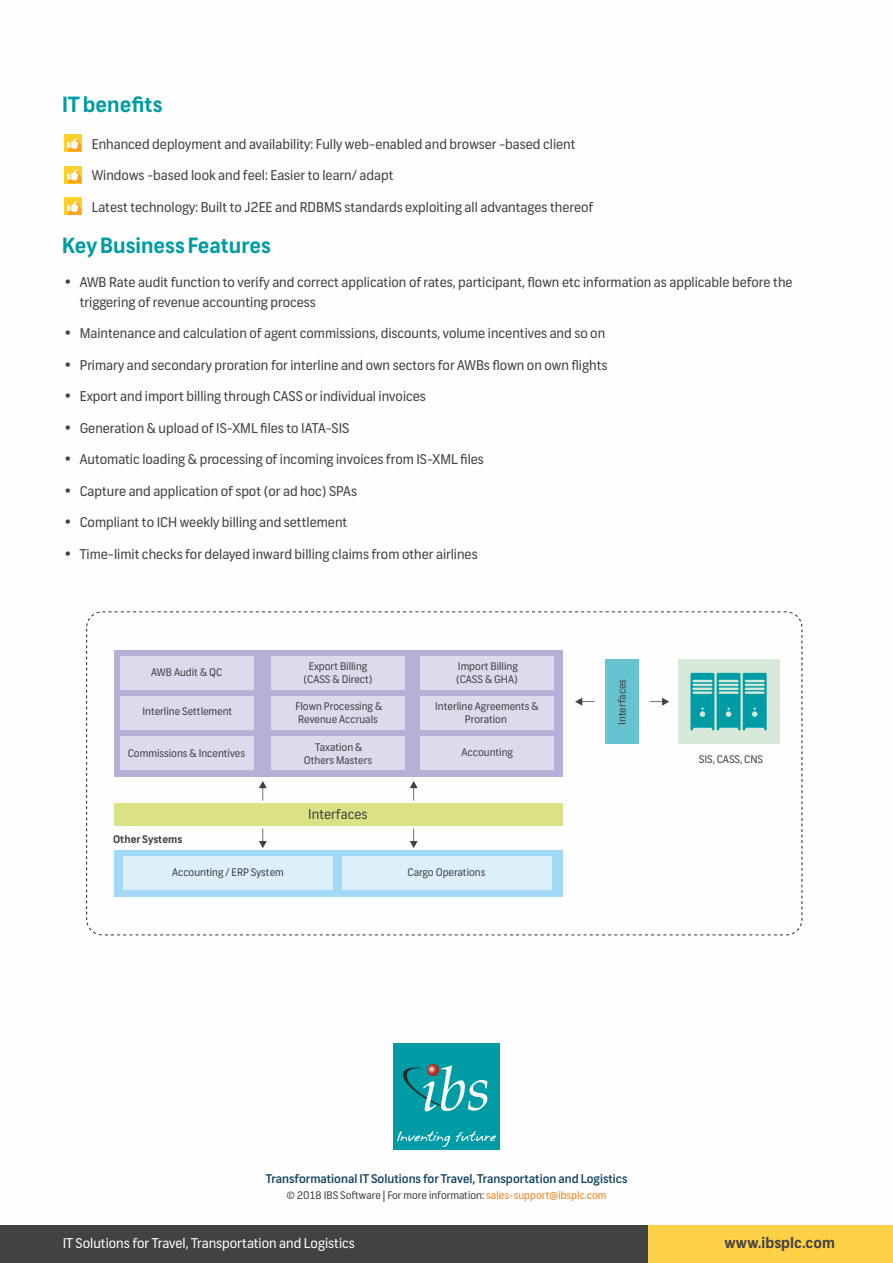
<style>
.page{position:relative;width:893px;height:1263px;background:#fff}
.page>*{position:absolute;margin:0;border:0;box-sizing:border-box;transform-origin:0 0}
.t1{font:700 21px "Frank";color:#009ca5}
.t2{font:700 14.7px "Frank";color:#434242}
.t3{font:13.5px/19.5px "Frank";color:#434242}
.t4{font:13.5px "Frank";color:#fefefe}
.t5{font:500 12px "Frank";color:#0f415e}
.t6{font:10.5px/13px "Frank";color:#434242;text-align:center}
.t7{font:700 10.5px "Frank";color:#434242}
.s1{color:#2b2a29}
.s2{color:#ef7f1a}
</style>
<div class="page">
<div style="left:64px;top:135px;width:17px;height:17px;background:#fed029"></div>
<svg style="left:67px;top:138px;width:14px;height:14px"></svg>
<div style="left:64px;top:166px;width:17px;height:17px;background:#fed029"></div>
<svg style="left:67px;top:169px;width:14px;height:14px"></svg>
<div style="left:64px;top:198px;width:17px;height:17px;background:#fed029"></div>
<svg style="left:67px;top:201px;width:14px;height:14px"></svg>
<div style="left:114px;top:650px;width:448px;height:126px;background:#b7afd7"></div>
<div style="left:120px;top:656px;width:134px;height:34px;background:#dedaee"></div>
<div style="left:271px;top:656px;width:134px;height:34px;background:#dedaee"></div>
<div style="left:420px;top:656px;width:134px;height:34px;background:#dedaee"></div>
<div style="left:605px;top:659px;width:34px;height:85px;background:#66c3d0"></div>
<div style="left:120px;top:696px;width:134px;height:33px;background:#dedaee"></div>
<div style="left:271px;top:696px;width:134px;height:33px;background:#dedaee"></div>
<div style="left:420px;top:696px;width:134px;height:33px;background:#dedaee"></div>
<div style="left:120px;top:736px;width:134px;height:34px;background:#dedaee"></div>
<div style="left:271px;top:736px;width:134px;height:34px;background:#dedaee"></div>
<div style="left:114px;top:850px;width:448px;height:47px;background:#a2d9f7"></div>
<div style="left:420px;top:736px;width:134px;height:34px;background:#dedaee"></div>
<div style="left:123px;top:857px;width:209px;height:33px;background:#dcf0fc"></div>
<div style="left:342px;top:856px;width:209px;height:34px;background:#dcf0fc"></div>
<div style="left:114px;top:803px;width:448px;height:22px;background:#dbe285"></div>
<div style="left:678px;top:659px;width:101px;height:85px;background:#d6e9d8"></div>
<svg style="left:410px;top:781px;width:8px;height:19px"></svg>
<svg style="left:410px;top:828px;width:8px;height:20px"></svg>
<svg style="left:650px;top:698px;width:19px;height:8px"></svg>
<svg style="left:575px;top:698px;width:20px;height:8px"></svg>
<svg style="left:259px;top:781px;width:8px;height:19px"></svg>
<svg style="left:259px;top:828px;width:8px;height:20px"></svg>
<svg style="left:690px;top:673px;width:77px;height:57px"></svg>
<div style="left:393px;top:1043px;width:107px;height:106px;background:#009ca5"></div>
<svg style="left:397px;top:1131px;width:53px;height:16px"></svg>
<svg style="left:456px;top:1131px;width:40px;height:11px"></svg>
<svg style="left:403px;top:1064px;width:85px;height:48px"></svg>
<div style="left:0;top:1225px;width:648px;height:38px;background:#434242"></div>
<div style="left:648px;top:1225px;width:245px;height:38px;background:#fed046"></div>
<h1 class="t1" style="left:62px;top:96px;width:102px">IT benefits</h1>
<p class="t3" style="left:92px;top:136px;width:485px">Enhanced deployment and availability: Fully web-enabled and browser -based client</p>
<p class="t3" style="left:92px;top:167px;width:303px">Windows -based look and feel: Easier to learn/ adapt</p>
<p class="t3" style="left:92px;top:199px;width:503px">Latest technology: Built to J2EE and RDBMS standards exploiting all advantages thereof</p>
<h1 class="t1" style="left:62px;top:238px;width:210px">Key Business Features</h1>
<p class="t3" style="left:80px;top:274px;width:714px">AWB Rate audit function to verify and correct application of rates, participant, flown etc information as applicable before the triggering of revenue accounting process</p>
<p class="t3" style="left:80px;top:325px;width:527px">Maintenance and calculation of agent commissions, discounts, volume incentives and so on</p>
<p class="t3" style="left:80px;top:356px;width:529px">Primary and secondary proration for interline and own sectors for AWBs flown on own flights</p>
<p class="t3" style="left:80px;top:388px;width:348px">Export and import billing through CASS or individual invoices</p>
<p class="t3" style="left:80px;top:419px;width:271px">Generation &amp; upload of IS-XML files to IATA-SIS</p>
<p class="t3" style="left:80px;top:451px;width:406px">Automatic loading &amp; processing of incoming invoices from IS-XML files</p>
<p class="t3" style="left:80px;top:482px;width:279px">Capture and application of spot (or ad hoc) SPAs</p>
<p class="t3" style="left:80px;top:514px;width:269px">Compliant to ICH weekly billing and settlement</p>
<p class="t3" style="left:80px;top:545px;width:399px">Time-limit checks for delayed inward billing claims from other airlines</p>
<p class="t6" style="left:151px;top:666px;width:73px">AWB Audit &amp; QC</p>
<p class="t6" style="left:304px;top:660px;width:70px">Export Billing (CASS &amp; Direct)</p>
<p class="t6" style="left:456px;top:660px;width:63px;text-align:left">Import Billing (CASS &amp; GHA)</p>
<p class="t6" style="left:142px;top:706px;width:91px">Interline Settlement</p>
<p class="t6" style="left:295px;top:701px;width:88px;text-align:left">Flown Processing &amp;<br>Revenue Accruals</p>
<p class="t6" style="left:435px;top:701px;width:105px">Interline Agreements &amp;<br>Proration</p>
<p class="t6" style="left:128px;top:748px;width:119px">Commissions &amp; Incentives</p>
<p class="t6" style="left:304px;top:741px;width:70px">Taxation &amp;<br>Others Masters</p>
<p class="t6" style="left:461px;top:747px;width:53px">Accounting</p>
<p class="t7" style="left:113px;top:835px;width:71px">Other Systems</p>
<p class="t3" style="left:308px;top:806px;width:61px">Interfaces</p>
<p class="t6" style="left:172px;top:867px;width:113px">Accounting / ERP System</p>
<p class="t6" style="left:408px;top:867px;width:79px">Cargo Operations</p>
<p class="t6" style="left:617px;top:725px;width:48px;rotate:-90deg">Interfaces</p>
<p class="t6" style="left:699px;top:754px;width:66px">SIS, CASS, CNS</p>
<p class="t5" style="left:266px;top:1174px;width:363px">Transformational IT Solutions for Travel, Transportation and Logistics</p>
<p class="t6" style="left:287px;top:1190px;width:321px">© 2018 IBS Software <span class="s1">|</span> For more information: <span class="s2">sales-support@ibsplc.com</span></p>
<p class="t4" style="left:63px;top:1237px;width:294px">IT Solutions for Travel, Transportation and Logistics</p>
<p class="t2" style="left:724px;top:1237px;width:112px">www.ibsplc.com</p>
</div>
